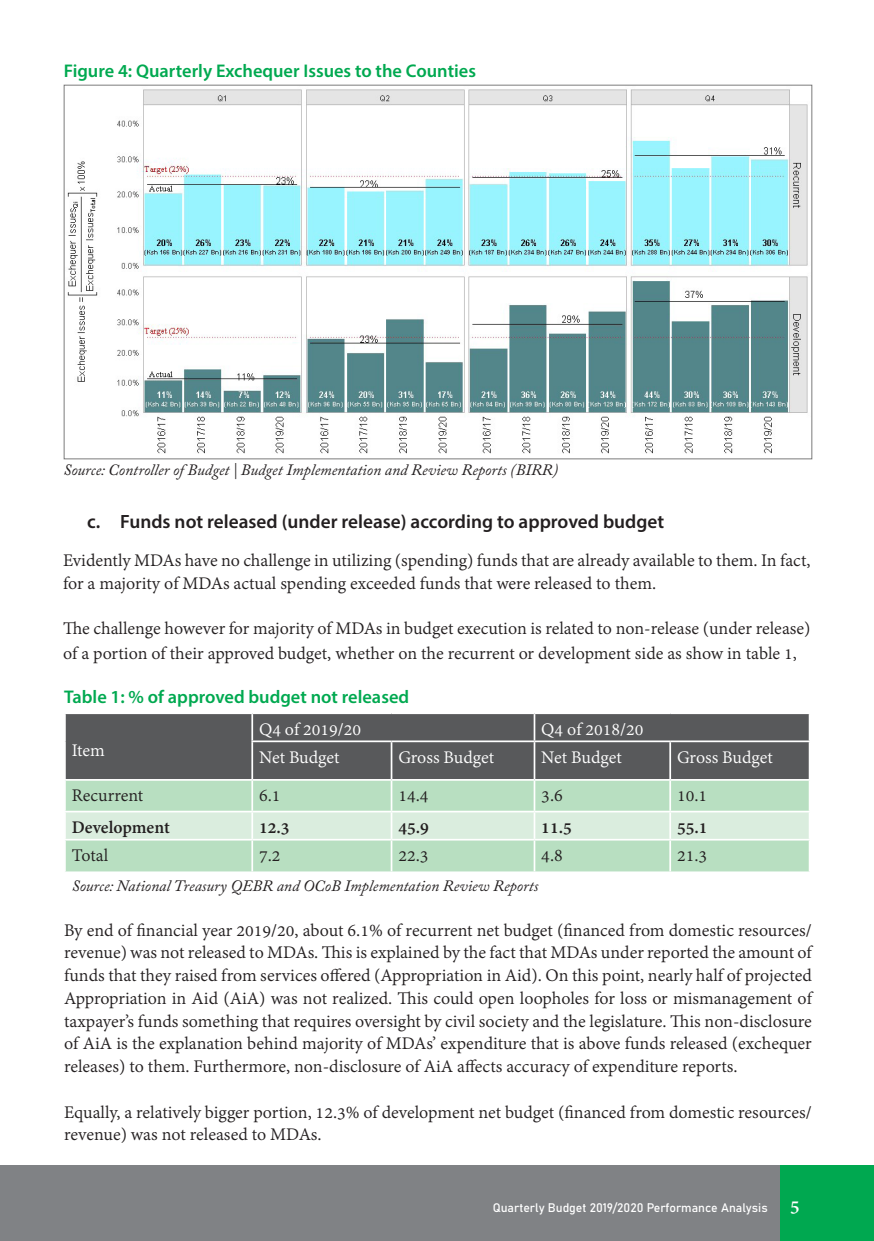
<style>
.page{position:relative;width:874px;height:1241px;background:#fff}
.page>*{position:absolute;margin:0;border:0;box-sizing:border-box;transform-origin:0 0}
.t1{font:19.25px/22.8px "Adobe Gurmukhi";color:#231f20}
.t2{font:19.25px "Adobe Gurmukhi";color:#fff}
.t3{font:600 19.25px "Myriad Pro";color:#231f20}
.t4{font:700 19.25px "Adobe Gurmukhi";color:#231f20}
.t5{font:600 18.38px "Myriad Pro";color:#00a950}
.t6{font:italic 15.75px "Adobe Caslon Pro";color:#231f20}
.t7{font:12.25px "Bahnschrift";color:#fff}
.s1{font-family:"Adobe Gurmukhi";font-weight:700;font-size:21px}
</style>
<div class="page">
<div style="left:0;top:1165px;width:873px;height:75px;background:#808285"></div>
<div style="left:779px;top:1165px;width:94px;height:75px;background:#00a850"></div>
<div style="left:66px;top:714px;width:742px;height:27px;background:#58595b"></div>
<hr style="left:251px;top:714px;width:2px;height:26px;background:#fff">
<hr style="left:533px;top:714px;width:2px;height:26px;background:#fff">
<svg style="left:65px;top:741px;width:744px;height:130px;background:#a5bcab"></svg>
<hr style="left:808px;top:812px;width:2px;height:26px;background:#fff">
<hr style="left:64px;top:838px;width:188px;height:2px;background:#fff">
<hr style="left:64px;top:840px;width:2px;height:31px;background:#fff">
<hr style="left:252px;top:838px;width:139px;height:2px;background:#fff">
<hr style="left:251px;top:840px;width:2px;height:31px;background:#fff">
<hr style="left:391px;top:838px;width:143px;height:2px;background:#fff">
<hr style="left:390px;top:840px;width:2px;height:31px;background:#fff">
<hr style="left:534px;top:838px;width:136px;height:2px;background:#fff">
<hr style="left:533px;top:840px;width:2px;height:31px;background:#fff">
<hr style="left:670px;top:838px;width:140px;height:2px;background:#fff">
<hr style="left:669px;top:840px;width:1px;height:31px;background:#fff">
<hr style="left:808px;top:840px;width:2px;height:31px;background:#fff">
<hr style="left:251px;top:740px;width:140px;height:2px;background:#fff">
<hr style="left:251px;top:742px;width:2px;height:36px;background:#fff">
<hr style="left:252px;top:778px;width:139px;height:2px;background:#fff">
<hr style="left:391px;top:740px;width:143px;height:2px;background:#fff">
<hr style="left:390px;top:742px;width:2px;height:36px;background:#fff">
<hr style="left:391px;top:778px;width:143px;height:2px;background:#fff">
<hr style="left:534px;top:740px;width:136px;height:2px;background:#fff">
<hr style="left:533px;top:742px;width:2px;height:36px;background:#fff">
<hr style="left:534px;top:778px;width:136px;height:2px;background:#fff">
<hr style="left:670px;top:740px;width:140px;height:2px;background:#fff">
<hr style="left:669px;top:742px;width:1px;height:36px;background:#fff">
<hr style="left:808px;top:742px;width:2px;height:36px;background:#fff">
<hr style="left:670px;top:778px;width:140px;height:2px;background:#fff">
<img style="left:67px;top:89px;width:741px;height:365px">
<p class="t5" style="left:64px;top:59px;width:413px">Figure 4: Quarterly Exchequer Issues to the Counties</p>
<p class="t6" style="left:63px;top:460px;width:496px">Source: Controller of Budget | Budget Implementation and Review Reports (BIRR)</p>
<p class="t3" style="left:87px;top:508px;width:578px">c. Funds not released (under release) according to approved budget</p>
<p class="t1" style="left:63px;top:549px;width:748px">Evidently MDAs have no challenge in utilizing (spending) funds that are already available to them. In fact, for a majority of MDAs actual spending exceeded funds that were released to them.</p>
<p class="t1" style="left:63px;top:616px;width:748px;line-height:25.2px">The challenge however for majority of MDAs in budget execution is related to non-release (under release) of a portion of their approved budget, whether on the recurrent or development side as show in table 1,</p>
<p class="t5" style="left:64px;top:685px;width:346px">Table 1: % of approved budget not released</p>
<p class="t2" style="left:72px;top:739px;width:35px">Item</p>
<p class="t2" style="left:259px;top:718px;width:104px">Q4 of 2019/20</p>
<p class="t2" style="left:541px;top:718px;width:104px">Q4 of 2018/20</p>
<p class="t2" style="left:259px;top:746px;width:82px">Net Budget</p>
<p class="t2" style="left:398px;top:746px;width:97px">Gross Budget</p>
<p class="t2" style="left:541px;top:746px;width:82px">Net Budget</p>
<p class="t2" style="left:676px;top:746px;width:97px">Gross Budget</p>
<p class="t1" style="left:72px;top:784px;width:73px">Recurrent</p>
<p class="t1" style="left:259px;top:784px;width:23px">6.1</p>
<p class="t1" style="left:398px;top:784px;width:32px">14.4</p>
<p class="t1" style="left:541px;top:784px;width:23px">3.6</p>
<p class="t1" style="left:676px;top:784px;width:32px">10.1</p>
<p class="t4" style="left:72px;top:816px;width:99px">Development</p>
<p class="t4" style="left:259px;top:816px;width:32px">12.3</p>
<p class="t4" style="left:398px;top:816px;width:32px">45.9</p>
<p class="t4" style="left:541px;top:816px;width:32px">11.5</p>
<p class="t4" style="left:676px;top:816px;width:32px">55.1</p>
<p class="t1" style="left:72px;top:844px;width:38px">Total</p>
<p class="t1" style="left:259px;top:844px;width:23px">7.2</p>
<p class="t1" style="left:398px;top:844px;width:32px">22.3</p>
<p class="t1" style="left:541px;top:844px;width:23px">4.8</p>
<p class="t1" style="left:676px;top:844px;width:32px">21.3</p>
<p class="t6" style="left:72px;top:875px;width:468px">Source: National Treasury QEBR and OCoB Implementation Review Reports</p>
<p class="t1" style="left:64px;top:919px;width:749px;text-align:justify">By end of financial year 2019/20, about 6.1% of recurrent net budget (financed from domestic resources/ revenue) was not released to MDAs. This is explained by the fact that MDAs under reported the amount of funds that they raised from services offered (Appropriation in Aid). On this point, nearly half of projected Appropriation in Aid (AiA) was not realized. This could open loopholes for loss or mismanagement of taxpayer’s funds something that requires oversight by civil society and the legislature. This non-disclosure of AiA is the explanation behind majority of MDAs’ expenditure that is above funds released (exchequer releases) to them. Furthermore, non-disclosure of AiA affects accuracy of expenditure reports.</p>
<p class="t1" style="left:64px;top:1101px;width:748px">Equally, a relatively bigger portion, 12.3% of development net budget (financed from domestic resources/ revenue) was not released to MDAs.</p>
<p class="t7" style="left:492px;top:1199px;width:308px">Quarterly Budget 2019/2020 Performance Analysis <span class="s1">5</span></p>
</div>
